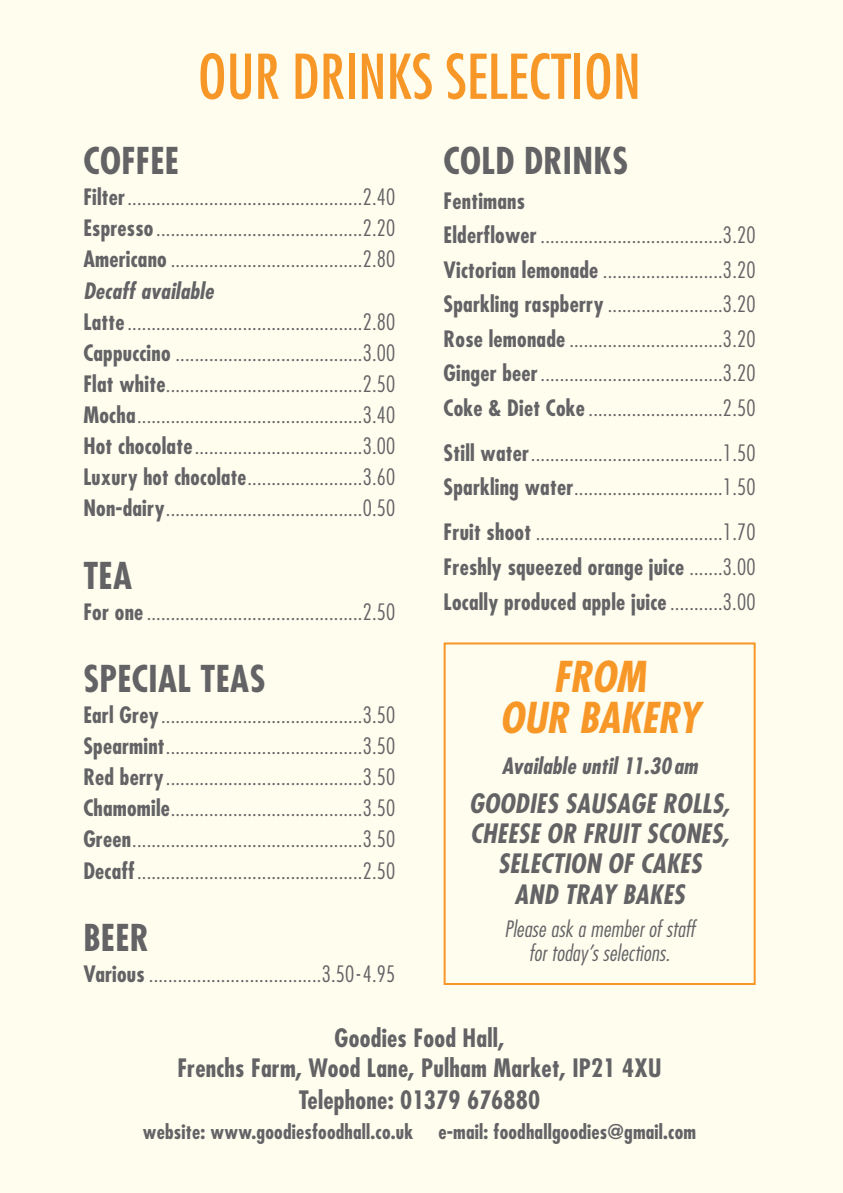
<style>
.page{position:relative;width:843px;height:1193px;background:#fff}
.page>*{position:absolute;margin:0;border:0;box-sizing:border-box;transform-origin:0 0}
.t1{font:condensed 60px "Futura Std";color:#f79727}
.t2{font:italic 700 condensed 41.4px/41.4px "Futura Std";color:#f79727;text-align:center}
.t3{font:700 condensed 36px "Futura Std";letter-spacing:.01em;color:#636366}
.t4{font:italic 700 condensed 26px/30.4px "Futura Std";letter-spacing:.01em;color:#636366;text-align:center}
.t5{font:700 condensed 24.6px/29.6px "Futura Std";letter-spacing:.01em;color:#636366;text-align:center}
.t6{font:300 condensed 22px/31px "Futura Std";letter-spacing:.01em;color:#636366}
.t7{font:italic 300 condensed 22px/24.6px "Futura Std";letter-spacing:.01em;color:#636366;text-align:center}
.t8{font:italic 700 condensed 22px "Futura Std";letter-spacing:.01em;color:#636366}
.t9{font:700 condensed 19.8px "Futura Std";letter-spacing:.01em;color:#636366}
.s1{font-weight:700}
.s2{font-weight:700;font-style:italic}
</style>
<div class="page">
<div style="left:0;top:0;width:842px;height:1192px;background:#fffdee"></div>
<div style="left:443px;top:642px;width:312px;height:342px;border:2px solid #f79727"></div>
<h1 class="t1" style="left:198px;top:43px;width:444px">OUR DRINKS SELECTION</h1>
<h3 class="t3" style="left:83px;top:145px;width:97px">COFFEE</h3>
<p class="t6" style="left:83px;top:182px;width:313px"><span class="s1">Filter</span>.................................................2.40<br><span class="s1">Espresso</span> ...........................................2.20<br><span class="s1">Americano</span> ........................................2.80<br><span class="s2">Decaff available<br></span><span class="s1">Latte</span> .................................................2.80<br><span class="s1">Cappuccino</span> .......................................3.00<br><span class="s1">Flat white</span>.........................................2.50<br><span class="s1">Mocha</span>...............................................3.40<br><span class="s1">Hot chocolate</span>...................................3.00<br><span class="s1">Luxury hot chocolate</span>........................3.60<br><span class="s1">Non-dairy</span>.........................................0.50</p>
<h3 class="t3" style="left:83px;top:559px;width:50px">TEA</h3>
<p class="t6" style="left:83px;top:596px;width:313px"><span class="s1">For one</span> .............................................2.50</p>
<h3 class="t3" style="left:83px;top:662px;width:184px">SPECIAL TEAS</h3>
<p class="t6" style="left:83px;top:699px;width:313px;text-align:justify"><span class="s1">Earl Grey</span>..........................................3.50<br><span class="s1">Spearmint</span>.........................................3.50<br><span class="s1">Red berry</span>.........................................3.50<br><span class="s1">Chamomile</span>........................................3.50<br><span class="s1">Green</span>................................................3.50<br><span class="s1">Decaff</span>...............................................2.50</p>
<h3 class="t3" style="left:83px;top:921px;width:67px">BEER</h3>
<p class="t6" style="left:83px;top:958px;width:313px"><span class="s1">Various</span> ....................................3.50-4.95</p>
<h3 class="t3" style="left:443px;top:145px;width:186px">COLD DRINKS</h3>
<p class="t6" style="left:443px;top:184px;width:313px;line-height:34.6px"><span class="s1">Fentimans<br>Elderflower</span> ......................................3.20<br><span class="s1">Victorian lemonade</span> .........................3.20<br><span class="s1">Sparkling raspberry</span> ........................3.20<br><span class="s1">Rose lemonade</span> ................................3.20<br><span class="s1">Ginger beer</span>......................................3.20<br><span class="s1">Coke &amp; Diet Coke</span> ............................2.50</p>
<p class="t6" style="left:443px;top:436px;width:313px;line-height:34.6px"><span class="s1">Still water</span>........................................1.50<br><span class="s1">Sparkling water</span>...............................1.50</p>
<p class="t6" style="left:443px;top:515px;width:313px;line-height:34.6px;text-align:justify"><span class="s1">Fruit shoot</span> .......................................1.70<br><span class="s1">Freshly squeezed orange juice</span> .......3.00<br><span class="s1">Locally produced apple juice</span> ...........3.00</p>
<h2 class="t2" style="left:500px;top:656px;width:201px">FROM<br>OUR BAKERY</h2>
<p class="t8" style="left:501px;top:753px;width:197px">Available until 11.30am</p>
<p class="t4" style="left:469px;top:788px;width:262px">GOODIES SAUSAGE ROLLS,<br>CHEESE OR FRUIT SCONES,<br>SELECTION OF CAKES<br>AND TRAY BAKES</p>
<p class="t7" style="left:504px;top:916px;width:192px">Please ask a member of staff for today’s selections.</p>
<p class="t5" style="left:177px;top:1025px;width:485px">Goodies Food Hall,<br>Frenchs Farm, Wood Lane, Pulham Market, IP21 4XU</p>
<p class="t5" style="left:299px;top:1087px;width:243px">Telephone: 01379 676880</p>
<p class="t9" style="left:143px;top:1122px;width:271px">website: www.goodiesfoodhall.co.uk</p>
<p class="t9" style="left:438px;top:1122px;width:259px">e-mail: foodhallgoodies@gmail.com</p>
</div>
